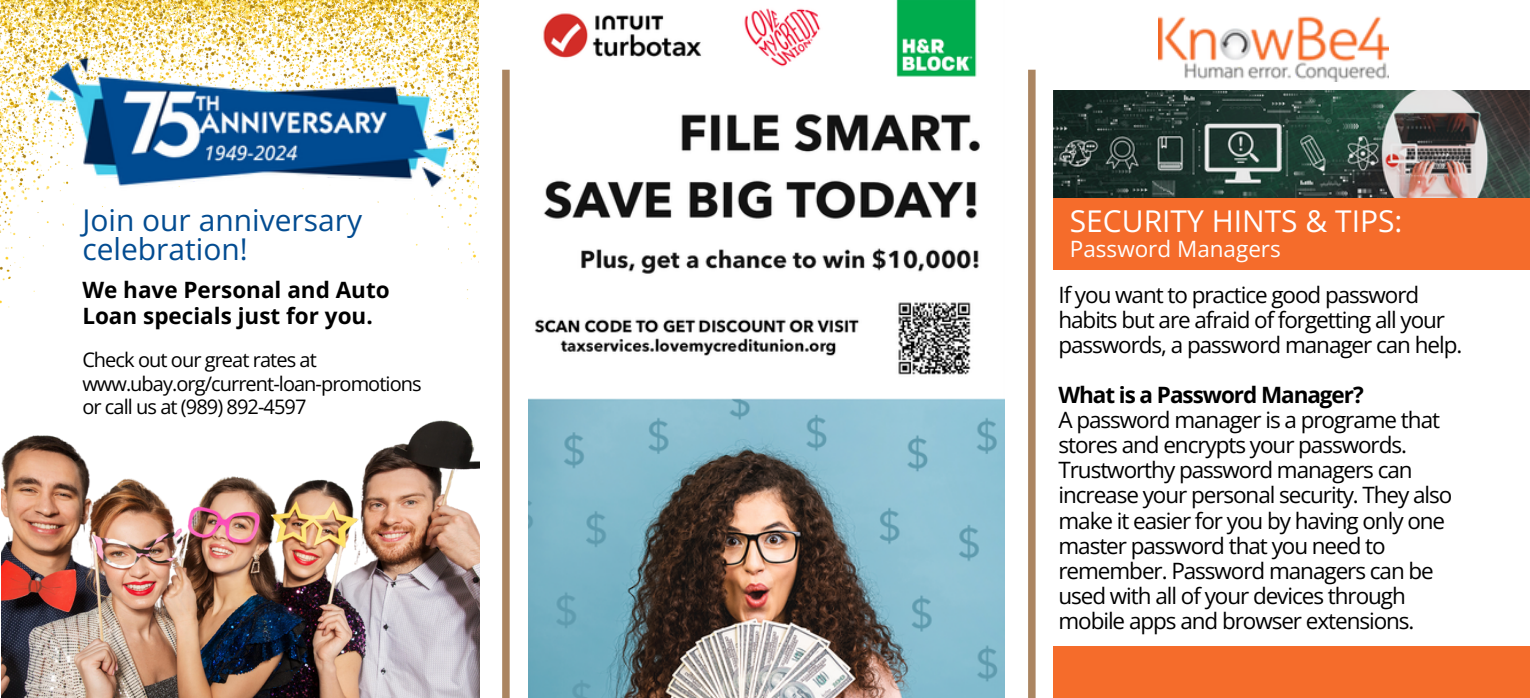
<style>
.page{position:relative;width:1530px;height:698px;background:#fff}
.page>*{position:absolute;margin:0;border:0;box-sizing:border-box;transform-origin:0 0}
.t1{font:30px/29.2px "Open Sans";color:#034c91}
.t2{font:30px "Open Sans";color:#fff}
.t3{font:22.5px/25px "Open Sans";letter-spacing:-.045em;color:#000}
.t4{font:700 22.5px/26px "Open Sans";color:#000}
.t5{font:22.5px "Open Sans";color:#fff}
.t6{font:20px/23.2px "Open Sans";letter-spacing:-.045em;color:#000}
.s1{font-weight:700}
</style>
<div class="page">
<img style="left:528px;top:0;width:476px;height:697px">
<img style="left:0;top:1px;width:478px;height:307px">
<img style="left:1px;top:420px;width:479px;height:277px">
<img style="left:37px;top:50px;width:427px;height:154px">
<img style="left:1158px;top:16px;width:231px;height:65px">
<img style="left:1054px;top:91px;width:476px;height:107px">
<div style="left:1054px;top:198px;width:476px;height:71px;background:#f56c2b"></div>
<div style="left:1054px;top:646px;width:476px;height:51px;background:#f56c2b"></div>
<div style="left:502px;top:70px;width:8px;height:627px;background:#ab8561"></div>
<div style="left:1028px;top:70px;width:8px;height:627px;background:#ab8561"></div>
<h1 class="t1" style="left:82px;top:205px;width:281px">Join our anniversary celebration!</h1>
<h2 class="t4" style="left:82px;top:276px;width:309px">We have Personal and Auto<br>Loan specials just for you.</h2>
<p class="t6" style="left:82px;top:348px;width:341px">Check out our great rates at www.ubay.org/current-loan-promotions or call us at (989) 892-4597</p>
<h3 class="t2" style="left:1070px;top:200px;width:334px">SECURITY HINTS &amp; TIPS:</h3>
<h3 class="t5" style="left:1070px;top:233px;width:212px">Password Managers</h3>
<p class="t3" style="left:1058px;top:282px;width:405px">If you want to practice good password habits but are afraid of forgetting all your passwords, a password manager can help.</p>
<p class="t3" style="left:1058px;top:382px;width:395px"><span class="s1">What is a Password Manager?<br></span>A password manager is a programe that stores and encrypts your passwords.<br>Trustworthy password managers can increase your personal security. They also make it easier for you by having only one master password that you need to remember. Password managers can be used with all of your devices through mobile apps and browser extensions.</p>
</div>
